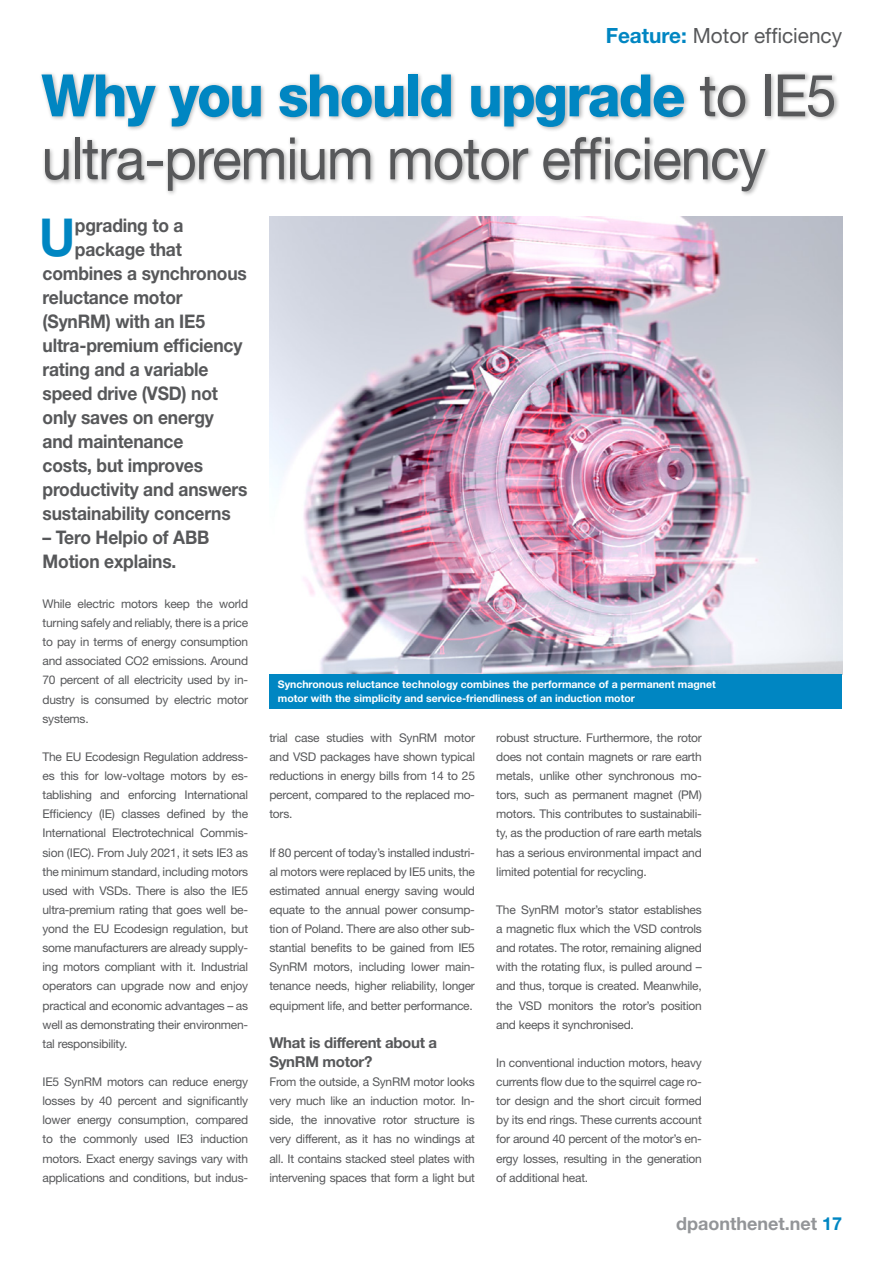
<style>
.page{position:relative;width:872px;height:1263px;background:#fff}
.page>*{position:absolute;margin:0;border:0;box-sizing:border-box;transform-origin:0 0}
.Feature_Heading{font:58.5px/63px "Helvetica Neue";letter-spacing:-.02em;color:#57585a;scale:.94 1}
.Feature_Intro{font:700 52.35px "Helvetica Neue";color:#0086c2;scale:.93 1}
.t1{font:21px "Helvetica Neue";color:#57585a}
.Feature_Intro-2{font:700 18.75px/24px "Helvetica Neue";letter-spacing:-.01em;color:#57585a;scale:.93 1}
.t2{font:700 18px "Helvetica Neue";color:#939598}
.Feature_SubHeads{font:700 15px/19.2px "Helvetica Neue";letter-spacing:-.02em;color:#57585a}
.Feature_Body_Copy{font:12px/19.2px "Helvetica Neue";letter-spacing:-.02em;color:#57585a;text-align:justify}
.Feature_Caption{font:700 10.5px/13.5px "Helvetica Neue";color:#fff}
.s1{font-weight:700;color:#0086c2}
.s2{font-weight:800;color:#0086c2}
.s3{color:#0086c2}
</style>
<div class="page">
<div style="left:39px;top:71px;width:801px;height:126px;background:#000;opacity:.33"></div>
<img style="left:269px;top:217px;width:573px;height:457px">
<div style="left:269px;top:674px;width:573px;height:34px;background:#0086c2"></div>
<p class="t1" style="left:605px;top:23px;width:238px"><span class="s1">Feature:</span> Motor efficiency</p>
<p class="Feature_Heading" style="left:41px;top:67px;width:847px"><span class="s2">Why you should upgrade</span> to IE5 ultra-premium motor efficiency</p>
<p class="Feature_Intro" style="left:39px;top:204px;width:40px">U</p>
<p class="Feature_Intro-2" style="left:75px;top:212px;width:118px">pgrading to a</p>
<p class="Feature_Intro-2" style="left:75px;top:236px;width:116px">package that</p>
<p class="Feature_Intro-2" style="left:43px;top:260px;width:221px">combines a synchronous</p>
<p class="Feature_Intro-2" style="left:43px;top:284px;width:152px">reluctance motor</p>
<p class="Feature_Intro-2" style="left:43px;top:308px;width:176px">(SynRM) with an IE5</p>
<p class="Feature_Intro-2" style="left:43px;top:332px;width:216px">ultra-premium efficiency</p>
<p class="Feature_Intro-2" style="left:43px;top:356px;width:180px">rating and a variable</p>
<p class="Feature_Intro-2" style="left:43px;top:380px;width:190px">speed drive (VSD) not</p>
<p class="Feature_Intro-2" style="left:43px;top:404px;width:186px">only saves on energy</p>
<p class="Feature_Intro-2" style="left:43px;top:428px;width:153px">and maintenance</p>
<p class="Feature_Intro-2" style="left:43px;top:452px;width:174px">costs, but improves</p>
<p class="Feature_Intro-2" style="left:43px;top:476px;width:222px">productivity and answers</p>
<p class="Feature_Intro-2" style="left:43px;top:500px;width:204px">sustainability concerns</p>
<p class="Feature_Intro-2" style="left:43px;top:524px;width:181px">– Tero Helpio of ABB<br>Motion explains.</p>
<p class="Feature_Body_Copy" style="left:43px;top:594px;width:207px">While electric motors keep the world turning safely and reliably, there is a price to pay in terms of energy consumption and associated CO2 emissions. Around 70 percent of all electricity used by in&shy;dustry is consumed by electric motor systems.</p>
<p class="Feature_Body_Copy" style="left:43px;top:747px;width:207px">The EU Ecodesign Regulation address&shy;es this for low-voltage motors by es&shy;tablishing and enforcing International Efficiency (IE) classes defined by the International Electrotechnical Commis&shy;sion (IEC). From July 2021, it sets IE3 as the minimum standard, including motors used with VSDs. There is also the IE5 ultra-premium rating that goes well be&shy;yond the EU Ecodesign regulation, but some manufacturers are already supply&shy;ing motors compliant with it. Industrial operators can upgrade now and enjoy practical and economic advantages – as well as demonstrating their environmen&shy;tal responsibility.</p>
<p class="Feature_Body_Copy" style="left:43px;top:1072px;width:207px">IE5 SynRM motors can reduce energy losses by 40 percent and significantly lower energy consumption, compared to the commonly used IE3 induction motors. Exact energy savings vary with applications and conditions, but indus-</p>
<p class="Feature_Caption" style="left:278px;top:678px;width:439px">Synchronous reluctance technology combines the performance of a permanent magnet motor with the simplicity and service-friendliness of an induction motor</p>
<p class="Feature_Body_Copy" style="left:269px;top:728px;width:207px">trial case studies with SynRM motor and VSD packages have shown typical reductions in energy bills from 14 to 25 percent, compared to the replaced mo&shy;tors.</p>
<p class="Feature_Body_Copy" style="left:269px;top:842px;width:207px">If 80 percent of today’s installed industri&shy;al motors were replaced by IE5 units, the estimated annual energy saving would equate to the annual power consump&shy;tion of Poland. There are also other sub&shy;stantial benefits to be gained from IE5<br>SynRM motors, including lower main&shy;tenance needs, higher reliability, longer equipment life, and better performance.</p>
<p class="Feature_SubHeads" style="left:269px;top:1032px;width:169px">What is different about a<br>SynRM motor?</p>
<p class="Feature_Body_Copy" style="left:269px;top:1072px;width:207px">From the outside, a SynRM motor looks very much like an induction motor. In&shy;side, the innovative rotor structure is very different, as it has no windings at all. It contains stacked steel plates with intervening spaces that form a light but</p>
<p class="Feature_Body_Copy" style="left:496px;top:728px;width:207px">robust structure. Furthermore, the rotor does not contain magnets or rare earth metals, unlike other synchronous mo&shy;tors, such as permanent magnet (PM) motors. This contributes to sustainabili&shy;ty, as the production of rare earth metals has a serious environmental impact and limited potential for recycling.</p>
<p class="Feature_Body_Copy" style="left:496px;top:900px;width:207px">The SynRM motor’s stator establishes a magnetic flux which the VSD controls and rotates. The rotor, remaining aligned with the rotating flux, is pulled around – and thus, torque is created. Meanwhile, the VSD monitors the rotor’s position and keeps it synchronised.</p>
<p class="Feature_Body_Copy" style="left:496px;top:1053px;width:207px">In conventional induction motors, heavy currents flow due to the squirrel cage ro&shy;tor design and the short circuit formed by its end rings. These currents account for around 40 percent of the motor’s en&shy;ergy losses, resulting in the generation of additional heat.</p>
<p class="t2" style="left:676px;top:1213px;width:168px">dpaonthenet.net <span class="s3">17</span></p>
</div>
